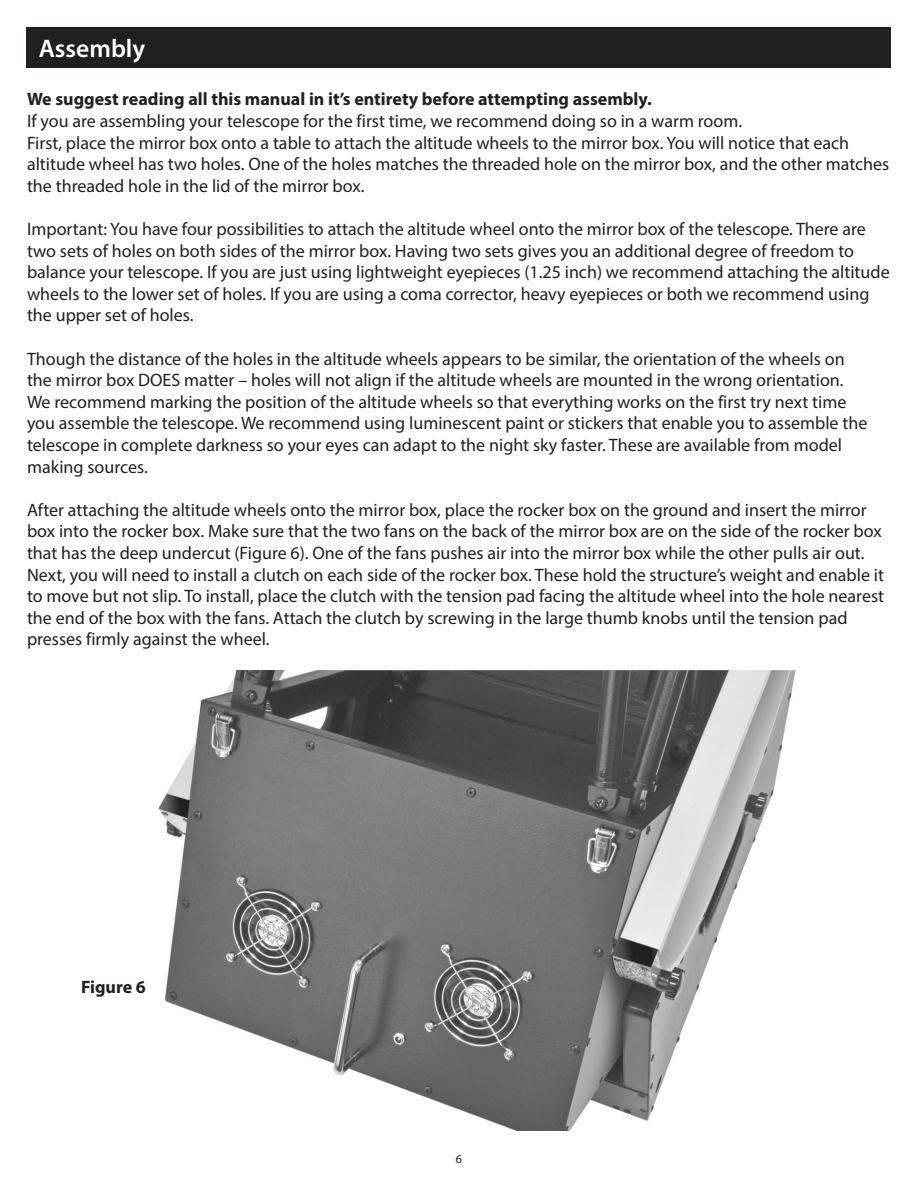
<style>
.page{position:relative;width:918px;height:1188px;background:#fff}
.page>*{position:absolute;margin:0;border:0;box-sizing:border-box;transform-origin:0 0}
.t1{font:600 25.5px "Myriad Pro";color:#fff}
.t2{font:18px/21.6px "Myriad Pro";color:#231f20}
.t3{font:700 18px "Myriad Pro";color:#231f20}
.t4{font:12px "Myriad Pro";color:#231f20}
</style>
<div class="page">
<img style="left:158px;top:671px;width:638px;height:459px">
<div style="left:26px;top:27px;width:865px;height:41px;background:#231f20"></div>
<h1 class="t1" style="left:39px;top:34px;width:108px">Assembly</h1>
<p class="t3" style="left:27px;top:87px;width:626px">We suggest reading all this manual in it’s entirety before attempting assembly.</p>
<p class="t2" style="left:27px;top:110px;width:864px">If you are assembling your telescope for the first time, we recommend doing so in a warm room.<br>First, place the mirror box onto a table to attach the altitude wheels to the mirror box. You will notice that each altitude wheel has two holes. One of the holes matches the threaded hole on the mirror box, and the other matches the threaded hole in the lid of the mirror box.</p>
<p class="t2" style="left:27px;top:218px;width:864px">Important: You have four possibilities to attach the altitude wheel onto the mirror box of the telescope. There are two sets of holes on both sides of the mirror box. Having two sets gives you an additional degree of freedom to balance your telescope. If you are just using lightweight eyepieces (1.25 inch) we recommend attaching the altitude wheels to the lower set of holes. If you are using a coma corrector, heavy eyepieces or both we recommend using the upper set of holes.</p>
<p class="t2" style="left:27px;top:347px;width:842px">Though the distance of the holes in the altitude wheels appears to be similar, the orientation of the wheels on the mirror box DOES matter – holes will not align if the altitude wheels are mounted in the wrong orientation.<br>We recommend marking the position of the altitude wheels so that everything works on the first try next time you assemble the telescope. We recommend using luminescent paint or stickers that enable you to assemble the telescope in complete darkness so your eyes can adapt to the night sky faster. These are available from model making sources.</p>
<p class="t2" style="left:27px;top:499px;width:859px">After attaching the altitude wheels onto the mirror box, place the rocker box on the ground and insert the mirror box into the rocker box. Make sure that the two fans on the back of the mirror box are on the side of the rocker box that has the deep undercut (Figure 6). One of the fans pushes air into the mirror box while the other pulls air out.<br>Next, you will need to install a clutch on each side of the rocker box. These hold the structure’s weight and enable it to move but not slip. To install, place the clutch with the tension pad facing the altitude wheel into the hole nearest the end of the box with the fans. Attach the clutch by screwing in the large thumb knobs until the tension pad presses firmly against the wheel.</p>
<p class="t3" style="left:81px;top:975px;width:66px">Figure 6</p>
<p class="t4" style="left:456px;top:1152px;width:8px">6</p>
</div>
